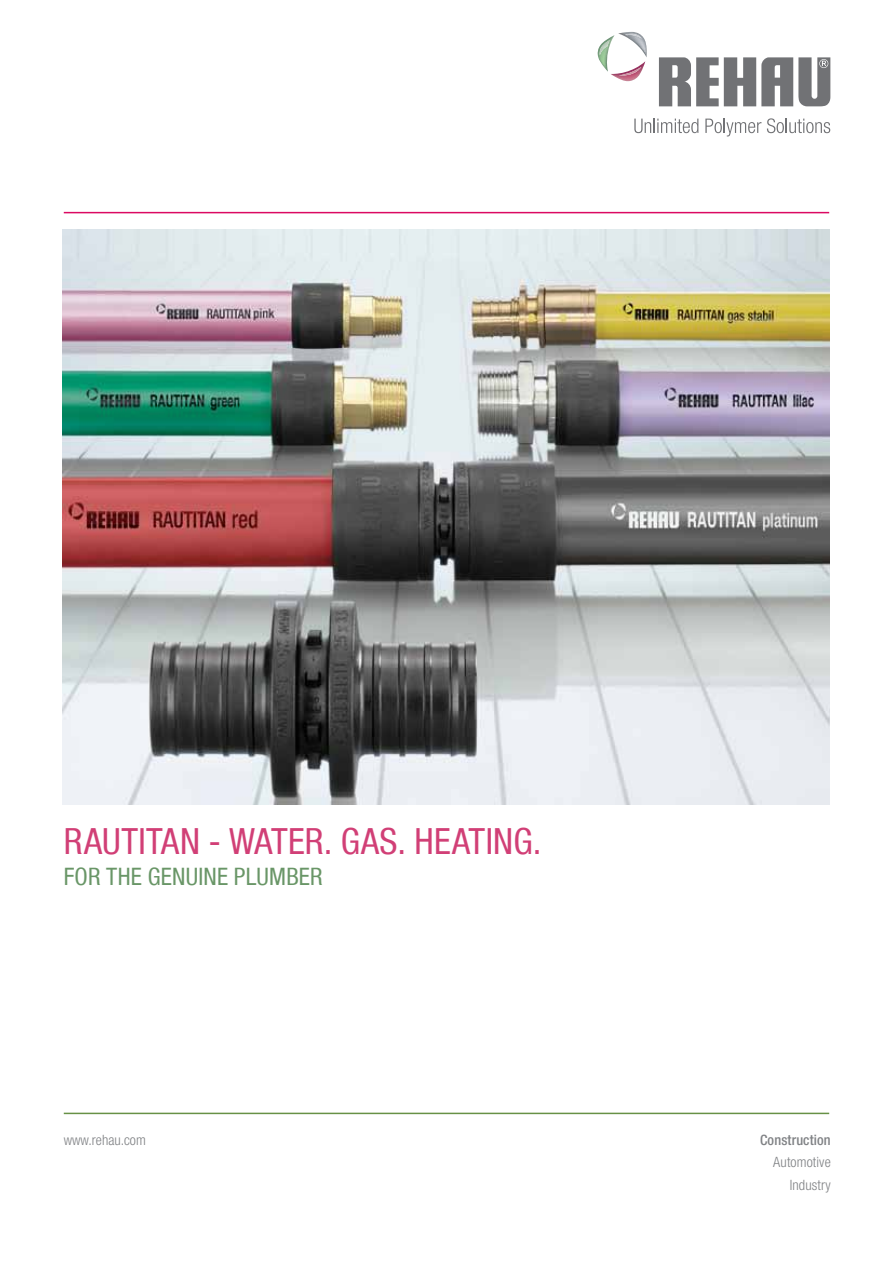
<style>
.page{position:relative;width:893px;height:1263px;background:#fff}
.page>*{position:absolute;margin:0;border:0;box-sizing:border-box;transform-origin:0 0}
.t1{font:condensed 36px "Helvetica Neue LT Com";letter-spacing:.01em;color:#d13f76}
.t2{font:condensed 24px "Helvetica Neue LT Com";letter-spacing:.01em;color:#699667}
.t3{font:300 condensed 14.25px/22.5px "Helvetica Neue LT Com";letter-spacing:.01em;color:#808285;text-align:right}
.t4{font:500 condensed 14.25px "Helvetica Neue LT Com";letter-spacing:.01em;color:#808285}
</style>
<div class="page">
<hr style="left:64px;top:212px;width:765px;height:1px;background:#db0962">
<hr style="left:64px;top:1113px;width:765px;height:1px;background:#679146">
<svg style="left:634px;top:119px;width:64px;height:14px"></svg>
<svg style="left:705px;top:119px;width:56px;height:17px"></svg>
<svg style="left:767px;top:118px;width:63px;height:15px"></svg>
<svg style="left:659px;top:57px;width:171px;height:49px"></svg>
<svg style="left:597px;top:32px;width:50px;height:49px"></svg>
<img style="left:599px;top:40px;width:11px;height:15px">
<img style="left:619px;top:67px;width:22px;height:9px">
<img style="left:625px;top:34px;width:17px;height:5px">
<img style="left:62px;top:229px;width:767px;height:575px">
<h1 class="t1" style="left:64px;top:820px;width:479px">RAUTITAN - WATER. GAS. HEATING.</h1>
<h2 class="t2" style="left:64px;top:862px;width:248px">FOR THE GENUINE PLUMBER</h2>
<p class="t3" style="left:64px;top:1128px;width:84px">www.rehau.com</p>
<p class="t4" style="left:760px;top:1131px;width:72px">Construction</p>
<p class="t3" style="left:773px;top:1151px;width:59px">Automotive<br>Industry</p>
</div>
